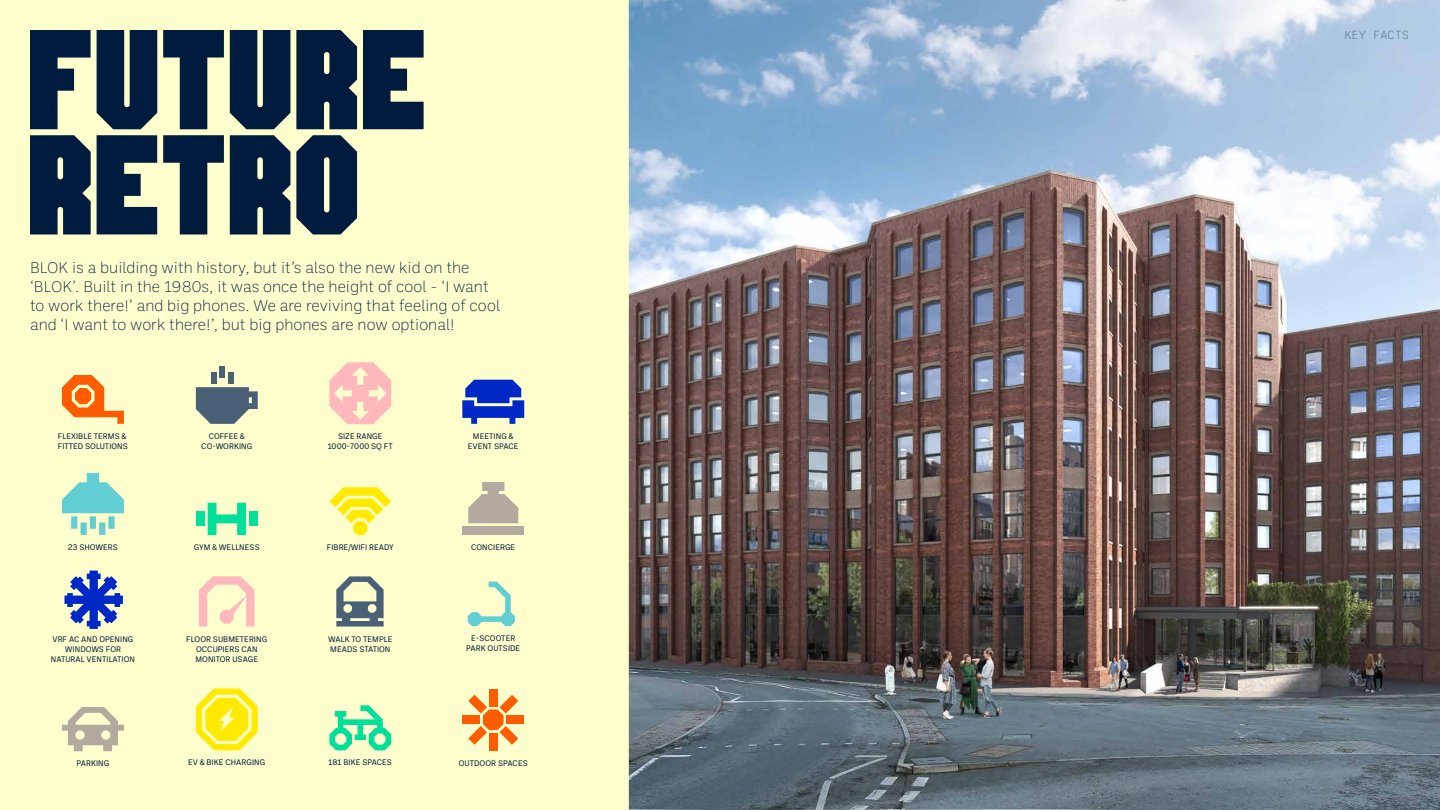
<style>
.page{position:relative;width:1440px;height:810px;background:#fff}
.page>*{position:absolute;margin:0;border:0;box-sizing:border-box;transform-origin:0 0}
.t1{font:200 15.75px/18.9px "Ballinger";color:#001b3d}
.t2{font:200 12px "Ballinger Mono";color:#4a6077}
.t3{font:8.25px/9.9px "Ballinger";color:#001b3d;text-align:center}
</style>
<div class="page">
<div style="left:0;top:0;width:629px;height:810px;background:#ffffce"></div>
<img style="left:629px;top:0;width:811px;height:810px">
<div style="left:489px;top:689px;width:9px;height:18px;background:#ff5c00"></div>
<div style="left:489px;top:733px;width:9px;height:18px;background:#ff5c00"></div>
<div style="left:507px;top:715px;width:17px;height:9px;background:#ff5c00"></div>
<div style="left:462px;top:715px;width:18px;height:9px;background:#ff5c00"></div>
<svg style="left:468px;top:695px;width:50px;height:50px"></svg>
<svg style="left:62px;top:707px;width:62px;height:44px"></svg>
<svg style="left:196px;top:688px;width:62px;height:62px"></svg>
<svg style="left:329px;top:705px;width:62px;height:45px"></svg>
<svg style="left:208px;top:503px;width:38px;height:32px"></svg>
<div style="left:249px;top:512px;width:9px;height:14px;background:#00e09b"></div>
<div style="left:196px;top:512px;width:9px;height:14px;background:#00e09b"></div>
<svg style="left:468px;top:482px;width:50px;height:41px"></svg>
<div style="left:462px;top:526px;width:62px;height:9px;background:#b4a99e"></div>
<svg style="left:329px;top:487px;width:62px;height:48px"></svg>
<svg style="left:62px;top:473px;width:62px;height:62px"></svg>
<svg style="left:196px;top:387px;width:62px;height:37px"></svg>
<div style="left:211px;top:372px;width:5px;height:12px;background:#4a6077"></div>
<div style="left:219px;top:367px;width:6px;height:11px;background:#4a6077"></div>
<div style="left:228px;top:372px;width:6px;height:12px;background:#4a6077"></div>
<svg style="left:462px;top:380px;width:62px;height:44px"></svg>
<svg style="left:329px;top:362px;width:62px;height:62px"></svg>
<svg style="left:62px;top:375px;width:62px;height:49px"></svg>
<svg style="left:64px;top:571px;width:59px;height:58px"></svg>
<svg style="left:336px;top:576px;width:48px;height:51px"></svg>
<svg style="left:468px;top:582px;width:47px;height:44px"></svg>
<svg style="left:199px;top:576px;width:56px;height:50px"></svg>
<svg style="left:363px;top:30px;width:61px;height:99px"></svg>
<svg style="left:30px;top:30px;width:61px;height:99px"></svg>
<svg style="left:296px;top:30px;width:61px;height:99px;background:#152e49"></svg>
<svg style="left:163px;top:30px;width:61px;height:99px"></svg>
<svg style="left:97px;top:30px;width:60px;height:99px;background:#1d344d"></svg>
<svg style="left:230px;top:30px;width:60px;height:99px;background:#1d344d"></svg>
<svg style="left:97px;top:135px;width:60px;height:99px"></svg>
<svg style="left:30px;top:135px;width:61px;height:100px;background:#162f49"></svg>
<svg style="left:230px;top:135px;width:60px;height:100px;background:#152d49"></svg>
<svg style="left:163px;top:135px;width:61px;height:100px"></svg>
<svg style="left:296px;top:135px;width:61px;height:100px;background:#263d52"></svg>
<p class="t1" style="left:30px;top:257px;width:472px">BLOK is a building with history, but it’s also the new kid on the ‘BLOK’. Built in the 1980s, it was once the height of cool - ‘I want to work there!’ and big phones. We are reviving that feeling of cool and ‘I want to work there!’, but big phones are now optional!</p>
<p class="t3" style="left:58px;top:431px;width:71px;text-align:left">FLEXIBLE TERMS &amp;<br>FITTED SOLUTIONS</p>
<p class="t3" style="left:201px;top:431px;width:53px">COFFEE &amp;<br>CO-WORKING</p>
<p class="t3" style="left:468px;top:431px;width:52px">MEETING &amp;<br>EVENT SPACE</p>
<p class="t3" style="left:328px;top:431px;width:66px">SIZE RANGE<br>1000-7000 SQ FT</p>
<p class="t3" style="left:68px;top:542px;width:52px">23 SHOWERS</p>
<p class="t3" style="left:194px;top:542px;width:68px">GYM &amp; WELLNESS</p>
<p class="t3" style="left:327px;top:542px;width:68px">FIBRE/WIFI READY</p>
<p class="t3" style="left:471px;top:542px;width:46px">CONCIERGE</p>
<p class="t3" style="left:51px;top:634px;width:86px">VRF AC AND OPENING<br>WINDOWS FOR<br>NATURAL VENTILATION</p>
<p class="t3" style="left:328px;top:634px;width:66px;text-align:left">WALK TO TEMPLE<br>MEADS STATION</p>
<p class="t3" style="left:466px;top:633px;width:56px">E-SCOOTER<br>PARK OUTSIDE</p>
<p class="t3" style="left:186px;top:634px;width:82px">FLOOR SUBMETERING<br>OCCUPIERS CAN<br>MONITOR USAGE</p>
<p class="t3" style="left:77px;top:758px;width:34px">PARKING</p>
<p class="t3" style="left:188px;top:757px;width:79px">EV &amp; BIKE CHARGING</p>
<p class="t3" style="left:329px;top:757px;width:65px">181 BIKE SPACES</p>
<p class="t3" style="left:459px;top:757px;width:71px">OUTDOOR SPACES</p>
<h2 class="t2" style="left:1344px;top:28px;width:66px">KEY FACTS</h2>
</div>
